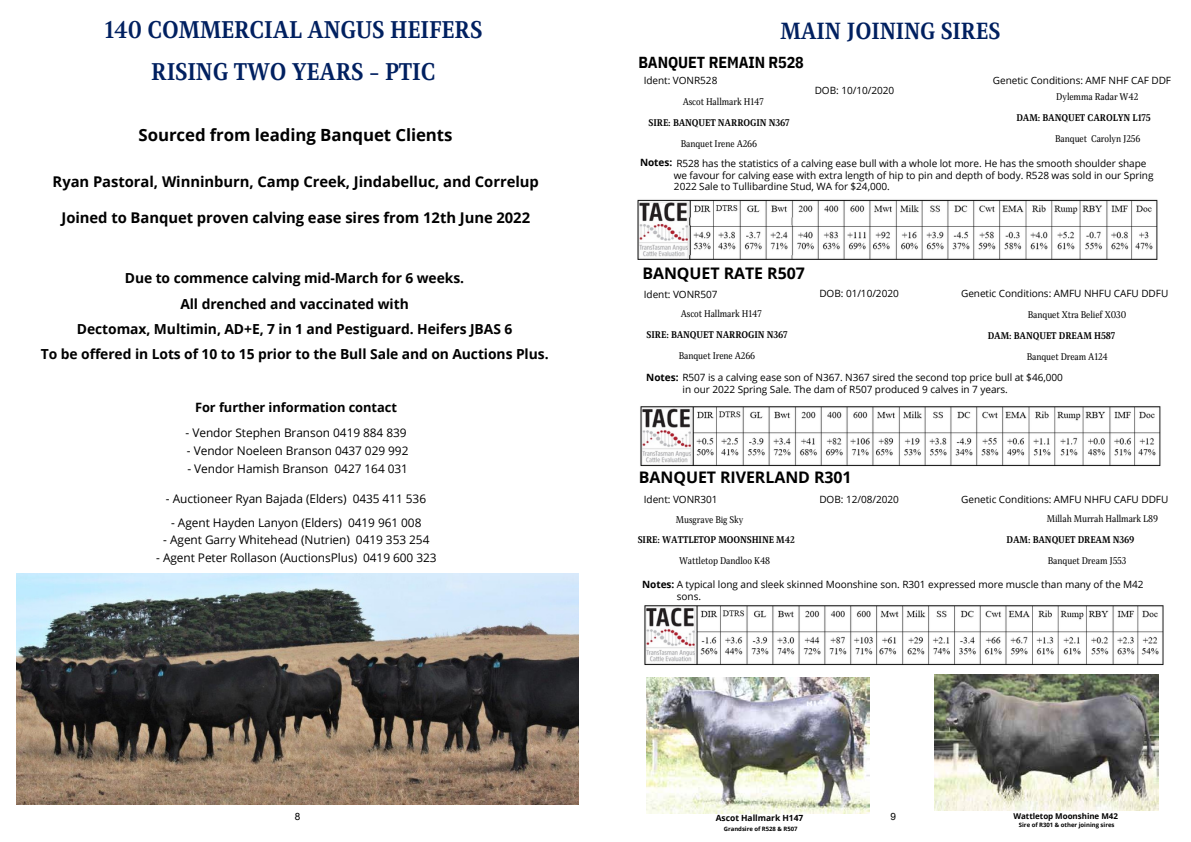
<style>
.page{position:relative;width:1191px;height:842px;background:#fff}
.page>*{position:absolute;margin:0;border:0;box-sizing:border-box;transform-origin:0 0}
.t1{font:700 24.8px/42.3px "Singel";letter-spacing:-.005em;color:#002060;text-align:center}
.t2{font:700 23.9px "Singel";letter-spacing:-.005em;color:#002060}
.t3{font:700 16.8px "Open Sans";letter-spacing:-.005em;color:#000}
.t4{font:700 15.9px "Open Sans";letter-spacing:-.005em;color:#000}
.t5{font:700 15.9px "IBM Plex Sans Cond";letter-spacing:-.005em;color:#000}
.t6{font:700 14.8px "Open Sans";letter-spacing:-.005em;color:#000}
.t7{font:700 13.9px/25.2px "Open Sans";letter-spacing:-.005em;color:#000;text-align:center}
.t8{font:700 12.9px "Open Sans";letter-spacing:-.005em;color:#000}
.t9{font:11.9px "Open Sans";letter-spacing:-.005em;color:#000}
.t10{font:10px/11.2px "Open Sans";letter-spacing:-.005em;color:#000}
.t11{font:700 10px "Open Sans";letter-spacing:-.005em;color:#000}
.t12{font:10px "Arial";color:#000}
.t13{font:9.9px "Singel";letter-spacing:-.005em;color:#000}
.t14{font:700 9.9px "Singel";letter-spacing:-.005em;color:#000}
.t15{font:700 8.5px "Open Sans";letter-spacing:-.005em;color:#000}
.t16{font:700 8px "Open Sans";letter-spacing:-.005em;color:#000}
.t17{font:700 6px "Open Sans";letter-spacing:-.005em;color:#000}
.s1{font-weight:700}
</style>
<div class="page">
<img style="left:16px;top:573px;width:562px;height:231px">
<img style="left:934px;top:674px;width:224px;height:137px">
<img style="left:646px;top:677px;width:223px;height:136px">
<img style="left:637px;top:199px;width:521px;height:61px">
<img style="left:640px;top:406px;width:521px;height:61px">
<img style="left:644px;top:605px;width:520px;height:61px">
<h1 class="t1" style="left:104px;top:7px;width:379px">140 COMMERCIAL ANGUS HEIFERS<br>RISING TWO YEARS - PTIC</h1>
<h3 class="t3" style="left:138px;top:123px;width:315px">Sourced from leading Banquet Clients</h3>
<h3 class="t6" style="left:53px;top:171px;width:488px">Ryan Pastoral, Winninburn, Camp Creek, Jindabelluc, and Correlup</h3>
<h3 class="t6" style="left:61px;top:207px;width:470px">Joined to Banquet proven calving ease sires from 12th June 2022</h3>
<h3 class="t7" style="left:41px;top:265px;width:509px">Due to commence calving mid-March for 6 weeks.<br>All drenched and vaccinated with<br>Dectomax, Multimin, AD+E, 7 in 1 and Pestiguard. Heifers JBAS 6<br>To be offered in Lots of 10 to 15 prior to the Bull Sale and on Auctions Plus.</h3>
<p class="t8" style="left:195px;top:398px;width:203px">For further information contact</p>
<p class="t9" style="left:186px;top:425px;width:222px">- Vendor Stephen Branson 0419 884 839</p>
<p class="t9" style="left:187px;top:443px;width:223px">- Vendor Noeleen Branson 0437 029 992</p>
<p class="t9" style="left:187px;top:461px;width:222px">- Vendor Hamish Branson 0427 164 031</p>
<p class="t9" style="left:166px;top:490px;width:262px">- Auctioneer Ryan Bajada (Elders) 0435 411 536</p>
<p class="t9" style="left:171px;top:514px;width:252px">- Agent Hayden Lanyon (Elders) 0419 961 008</p>
<p class="t9" style="left:163px;top:532px;width:268px">- Agent Garry Whitehead (Nutrien) 0419 353 254</p>
<p class="t9" style="left:156px;top:550px;width:282px">- Agent Peter Rollason (AuctionsPlus) 0419 600 323</p>
<h2 class="t2" style="left:780px;top:15px;width:221px">MAIN JOINING SIRES</h2>
<h3 class="t5" style="left:638px;top:50px;width:167px">BANQUET REMAIN R528</h3>
<p class="t10" style="left:644px;top:74px;width:75px">Ident: VONR528</p>
<p class="t13" style="left:682px;top:95px;width:82px">Ascot Hallmark H147</p>
<p class="t14" style="left:648px;top:116px;width:142px">SIRE: BANQUET NARROGIN N367</p>
<p class="t13" style="left:680px;top:137px;width:78px">Banquet Irene A266</p>
<p class="t10" style="left:814px;top:85px;width:81px">DOB: 10/10/2020</p>
<p class="t10" style="left:993px;top:74px;width:180px">Genetic Conditions: AMF NHF CAF DDF</p>
<p class="t13" style="left:1056px;top:91px;width:83px">Dylemma Radar W42</p>
<p class="t14" style="left:1016px;top:111px;width:136px">DAM: BANQUET CAROLYN L175</p>
<p class="t13" style="left:1055px;top:133px;width:87px">Banquet Carolyn J256</p>
<p class="t11" style="left:640px;top:156px;width:34px">Notes:</p>
<p class="t10" style="left:673px;top:158px;width:481px">R528 has the statistics of a calving ease bull with a whole lot more. He has the smooth shoulder shape we favour for calving ease with extra length of hip to pin and depth of body. R528 was sold in our Spring<br>2022 Sale to Tullibardine Stud, WA for $24,000.</p>
<h3 class="t4" style="left:642px;top:261px;width:164px">BANQUET RATE R507</h3>
<p class="t10" style="left:644px;top:289px;width:75px">Ident: VONR507</p>
<p class="t13" style="left:681px;top:307px;width:82px">Ascot Hallmark H147</p>
<p class="t14" style="left:646px;top:328px;width:142px">SIRE: BANQUET NARROGIN N367</p>
<p class="t13" style="left:679px;top:349px;width:78px">Banquet Irene A266</p>
<p class="t10" style="left:819px;top:288px;width:81px">DOB: 01/10/2020</p>
<p class="t10" style="left:961px;top:288px;width:209px">Genetic Conditions: AMFU NHFU CAFU DDFU</p>
<p class="t13" style="left:1027px;top:309px;width:100px">Banquet Xtra Belief X030</p>
<p class="t14" style="left:987px;top:330px;width:129px">DAM: BANQUET DREAM H587</p>
<p class="t13" style="left:1026px;top:351px;width:83px">Banquet Dream A124</p>
<p class="t10" style="left:646px;top:372px;width:418px"><span class="s1">Notes:</span> R507 is a calving ease son of N367. N367 sired the second top price bull at $46,000</p>
<p class="t10" style="left:682px;top:383px;width:327px">in our 2022 Spring Sale. The dam of R507 produced 9 calves in 7 years.</p>
<h3 class="t4" style="left:639px;top:466px;width:214px">BANQUET RIVERLAND R301</h3>
<p class="t10" style="left:644px;top:493px;width:75px">Ident: VONR301</p>
<p class="t10" style="left:819px;top:494px;width:81px">DOB: 12/08/2020</p>
<p class="t10" style="left:961px;top:494px;width:209px">Genetic Conditions: AMFU NHFU CAFU DDFU</p>
<p class="t13" style="left:676px;top:513px;width:69px">Musgrave Big Sky</p>
<p class="t14" style="left:637px;top:534px;width:158px">SIRE: WATTLETOP MOONSHINE M42</p>
<p class="t13" style="left:679px;top:555px;width:93px">Wattletop Dandloo K48</p>
<p class="t13" style="left:1046px;top:513px;width:113px">Millah Murrah Hallmark L89</p>
<p class="t14" style="left:1006px;top:534px;width:129px">DAM: BANQUET DREAM N369</p>
<p class="t13" style="left:1048px;top:555px;width:80px">Banquet Dream J553</p>
<p class="t10" style="left:642px;top:579px;width:503px"><span class="s1">Notes:</span> A typical long and sleek skinned Moonshine son. R301 expressed more muscle than many of the M42</p>
<p class="t10" style="left:677px;top:590px;width:26px">sons.</p>
<p class="t12" style="left:295px;top:810px;width:7px">8</p>
<p class="t12" style="left:890px;top:810px;width:7px">9</p>
<p class="t15" style="left:716px;top:812px;width:89px">Ascot Hallmark H147</p>
<p class="t17" style="left:724px;top:824px;width:75px">Grandsire of R528 &amp; R507</p>
<p class="t12" style="left:295px;top:813px;width:7px">8</p>
<p class="t12" style="left:890px;top:813px;width:7px">9</p>
<p class="t16" style="left:1013px;top:810px;width:106px">Wattletop Moonshine M42</p>
<p class="t17" style="left:1019px;top:820px;width:97px">Sire of R301 &amp; other joining sires</p>
</div>
